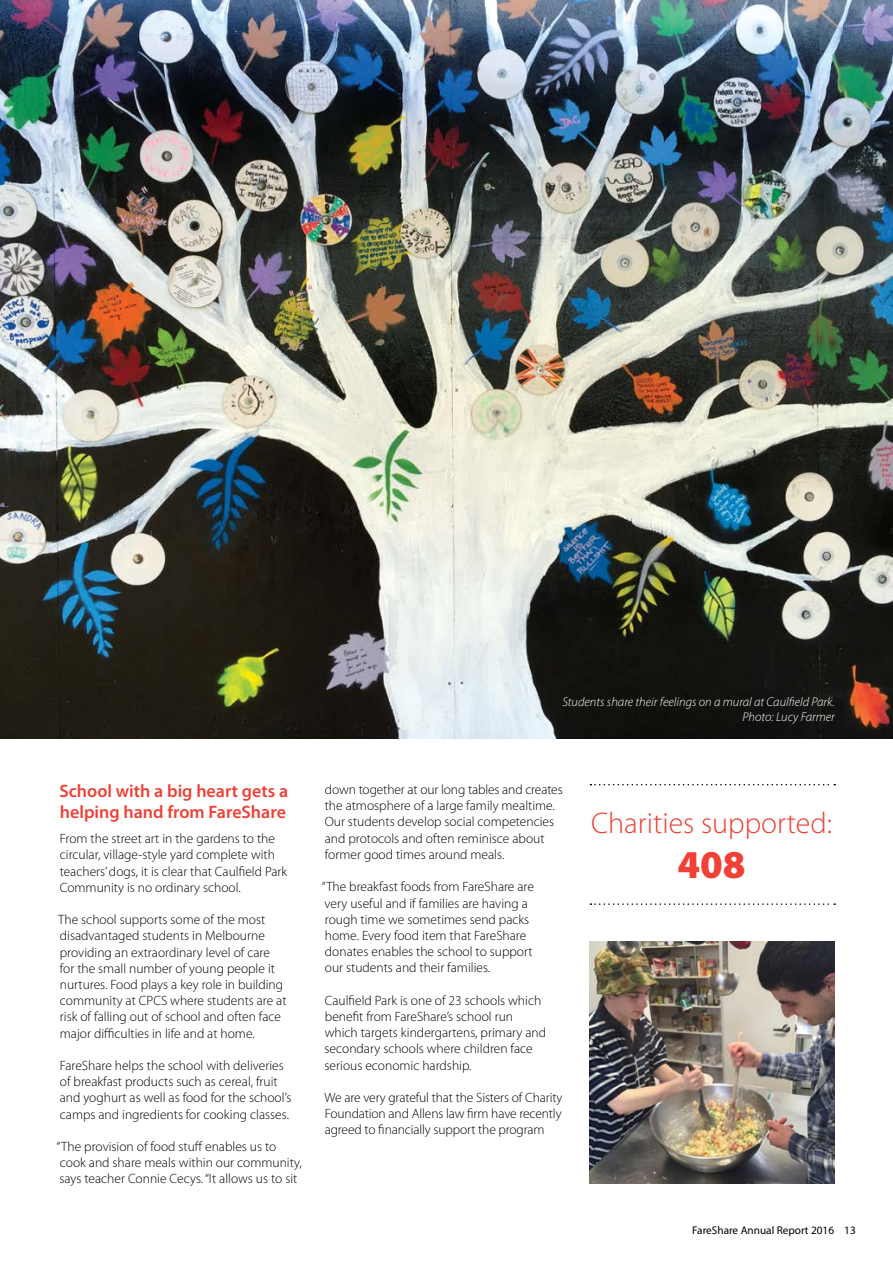
<style>
.page{position:relative;width:893px;height:1263px;background:#fff}
.page>*{position:absolute;margin:0;border:0;box-sizing:border-box;transform-origin:0 0}
.t1{font:900 39.6px "Myriad Pro";color:#ef4135}
.t2{font:300 30px "Myriad Pro";color:#ef4135}
.t3{font:600 18px/21px "Myriad Pro";color:#ef4135}
.t4{font:300 13.5px/16.2px "Myriad Pro";color:#000}
.t5{font:italic 300 12.75px/15.3px "Myriad Pro";color:#fff;text-align:right}
.t6{font:11.25px "Myriad Pro";color:#000}
</style>
<div class="page">
<img style="left:0;top:0;width:893px;height:738px">
<svg style="left:590px;top:784px;width:245px;height:1px"></svg>
<svg style="left:590px;top:903px;width:245px;height:2px"></svg>
<img style="left:590px;top:942px;width:245px;height:242px">
<p class="t5" style="left:562px;top:694px;width:274px">Students share their feelings on a mural at Caulfield Park.<br>Photo: Lucy Farmer</p>
<h3 class="t3" style="left:59px;top:781px;width:230px">School with a big heart gets a helping hand from FareShare</h3>
<p class="t4" style="left:60px;top:831px;width:229px">From the street art in the gardens to the circular, village-style yard complete with teachers’ dogs, it is clear that Caulfield Park Community is no ordinary school.</p>
<p class="t4" style="left:58px;top:912px;width:230px">The school supports some of the most disadvantaged students in Melbourne providing an extraordinary level of care<br>for the small number of young people it nurtures. Food plays a key role in building community at CPCS where students are at risk of falling out of school and often face major difficulties in life and at home.</p>
<p class="t4" style="left:60px;top:1057px;width:233px">FareShare helps the school with deliveries of breakfast products such as cereal, fruit and yoghurt as well as food for the school’s camps and ingredients for cooking classes.</p>
<p class="t4" style="left:57px;top:1138px;width:247px">“The provision of food stuff enables us to cook and share meals within our community, says teacher Connie Cecys. “It allows us to sit</p>
<p class="t4" style="left:325px;top:782px;width:239px">down together at our long tables and creates the atmosphere of a large family mealtime.<br>Our students develop social competencies and protocols and often reminisce about former good times around meals.</p>
<p class="t4" style="left:322px;top:879px;width:214px">“The breakfast foods from FareShare are very useful and if families are having a rough time we sometimes send packs home. Every food item that FareShare donates enables the school to support our students and their families.</p>
<p class="t4" style="left:325px;top:992px;width:223px">Caulfield Park is one of 23 schools which benefit from FareShare’s school run which targets kindergartens, primary and secondary schools where children face serious economic hardship.</p>
<p class="t4" style="left:325px;top:1089px;width:239px;text-align:justify">We are very grateful that the Sisters of Charity Foundation and Allens law firm have recently agreed to financially support the program</p>
<h2 class="t2" style="left:591px;top:806px;width:242px">Charities supported:</h2>
<h1 class="t1" style="left:677px;top:842px;width:70px">408</h1>
<p class="t6" style="left:692px;top:1224px;width:165px">FareShare Annual Report 2016 13</p>
</div>
